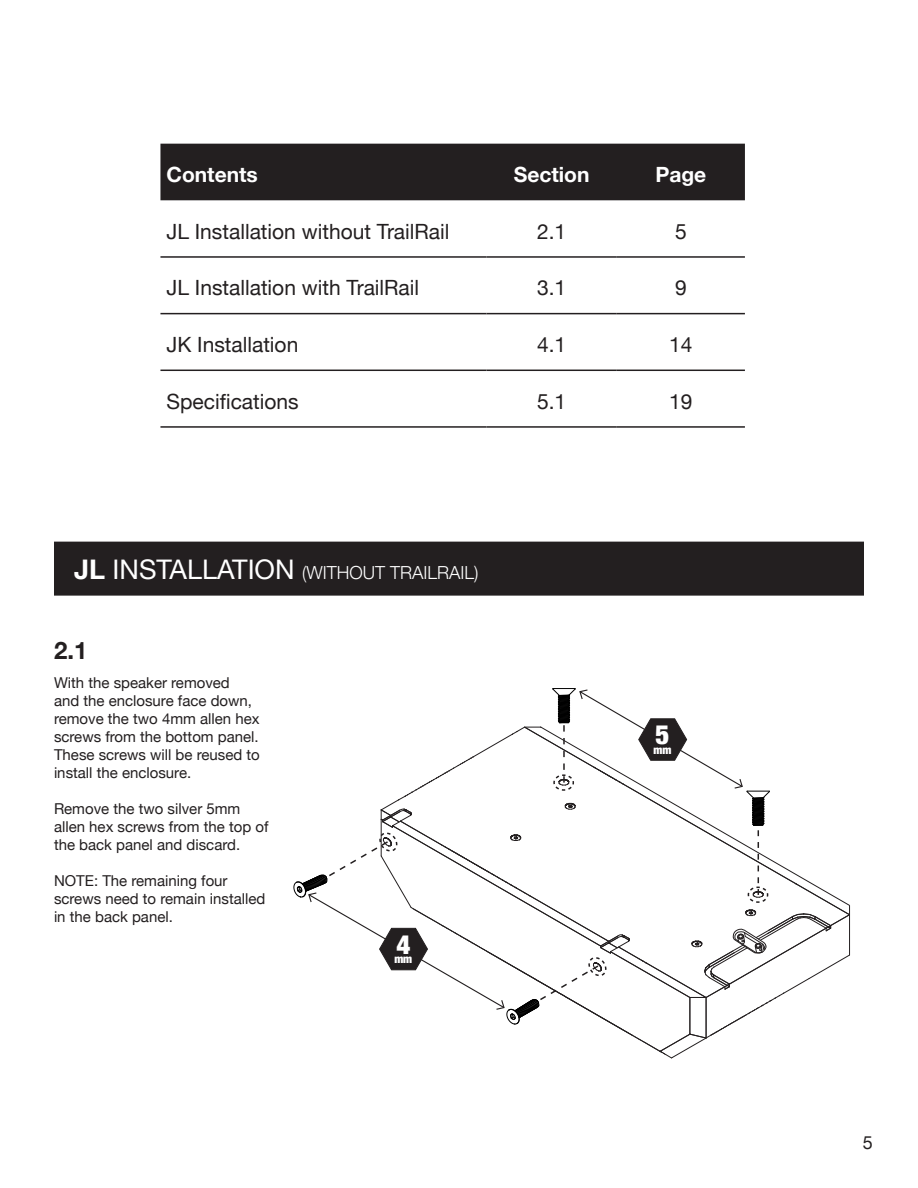
<style>
.page{position:relative;width:918px;height:1188px;background:#fff}
.page>*{position:absolute;margin:0;border:0;box-sizing:border-box;transform-origin:0 0}
.t1{font:900 condensed 26.85px "Helvetica Neue";color:#fff}
.t2{font:700 24px "Helvetica Neue";color:#231f20}
.t3{font:21px "Helvetica Neue";color:#231f20}
.t4{font:700 21px "Helvetica Neue";color:#fff}
.t5{font:300 18px "Helvetica Neue";color:#fff}
.t6{font:18px "Helvetica Neue";color:#231f20}
.t7{font:15px/18px "Helvetica Neue";color:#231f20}
.t8{font:900 condensed 11.55px "Helvetica Neue";color:#fff}
.s1{font-weight:700;font-size:27px}
.s2{font-weight:400;font-size:27px}
</style>
<div class="page">
<div style="left:55px;top:542px;width:808px;height:53px;background:#231f20"></div>
<div style="left:54px;top:542px;width:810px;height:54px;border:2px solid #231f20"></div>
<div style="left:160px;top:144px;width:585px;height:56px;background:#231f20"></div>
<hr style="left:160px;top:256px;width:327px;height:2px;background:#231f20">
<hr style="left:487px;top:256px;width:130px;height:2px;background:#231f20">
<hr style="left:617px;top:256px;width:128px;height:2px;background:#231f20">
<hr style="left:160px;top:313px;width:327px;height:1px;background:#231f20">
<hr style="left:487px;top:313px;width:130px;height:1px;background:#231f20">
<hr style="left:617px;top:313px;width:128px;height:1px;background:#231f20">
<hr style="left:160px;top:370px;width:327px;height:1px;background:#231f20">
<hr style="left:487px;top:370px;width:130px;height:1px;background:#231f20">
<hr style="left:617px;top:370px;width:128px;height:1px;background:#231f20">
<hr style="left:160px;top:426px;width:327px;height:2px;background:#231f20">
<hr style="left:487px;top:426px;width:130px;height:2px;background:#231f20">
<hr style="left:617px;top:426px;width:128px;height:2px;background:#231f20">
<svg style="left:293px;top:688px;width:558px;height:371px"></svg>
<p class="t4" style="left:166px;top:162px;width:93px">Contents</p>
<p class="t4" style="left:514px;top:162px;width:77px">Section</p>
<p class="t4" style="left:655px;top:162px;width:52px">Page</p>
<p class="t3" style="left:166px;top:219px;width:285px">JL Installation without TrailRail</p>
<p class="t3" style="left:537px;top:219px;width:31px">2.1</p>
<p class="t3" style="left:675px;top:219px;width:13px">5</p>
<p class="t3" style="left:166px;top:275px;width:254px">JL Installation with TrailRail</p>
<p class="t3" style="left:537px;top:275px;width:31px">3.1</p>
<p class="t3" style="left:675px;top:275px;width:13px">9</p>
<p class="t3" style="left:167px;top:332px;width:133px">JK Installation</p>
<p class="t3" style="left:537px;top:332px;width:31px">4.1</p>
<p class="t3" style="left:669px;top:332px;width:25px">14</p>
<p class="t3" style="left:167px;top:389px;width:134px">Specifications</p>
<p class="t3" style="left:537px;top:389px;width:31px">5.1</p>
<p class="t3" style="left:669px;top:389px;width:25px">19</p>
<p class="t5" style="left:74px;top:558px;width:406px"><span class="s1">JL</span> <span class="s2">INSTALLATION</span> (WITHOUT TRAILRAIL)</p>
<p class="t2" style="left:54px;top:635px;width:35px">2.1</p>
<p class="t7" style="left:54px;top:674px;width:207px">With the speaker removed<br>and the enclosure face down, remove the two 4mm allen hex screws from the bottom panel.</p>
<p class="t7" style="left:54px;top:746px;width:207px">These screws will be reused to install the enclosure.</p>
<p class="t7" style="left:54px;top:800px;width:216px">Remove the two silver 5mm allen hex screws from the top of the back panel and discard.</p>
<p class="t7" style="left:54px;top:872px;width:213px">NOTE: The remaining four screws need to remain installed in the back panel.</p>
<p class="t1" style="left:396px;top:922px;width:15px">4</p>
<p class="t8" style="left:394px;top:950px;width:19px">mm</p>
<p class="t1" style="left:656px;top:712px;width:15px">5</p>
<p class="t8" style="left:654px;top:740px;width:19px">mm</p>
<p class="t6" style="left:863px;top:1132px;width:12px">5</p>
</div>
